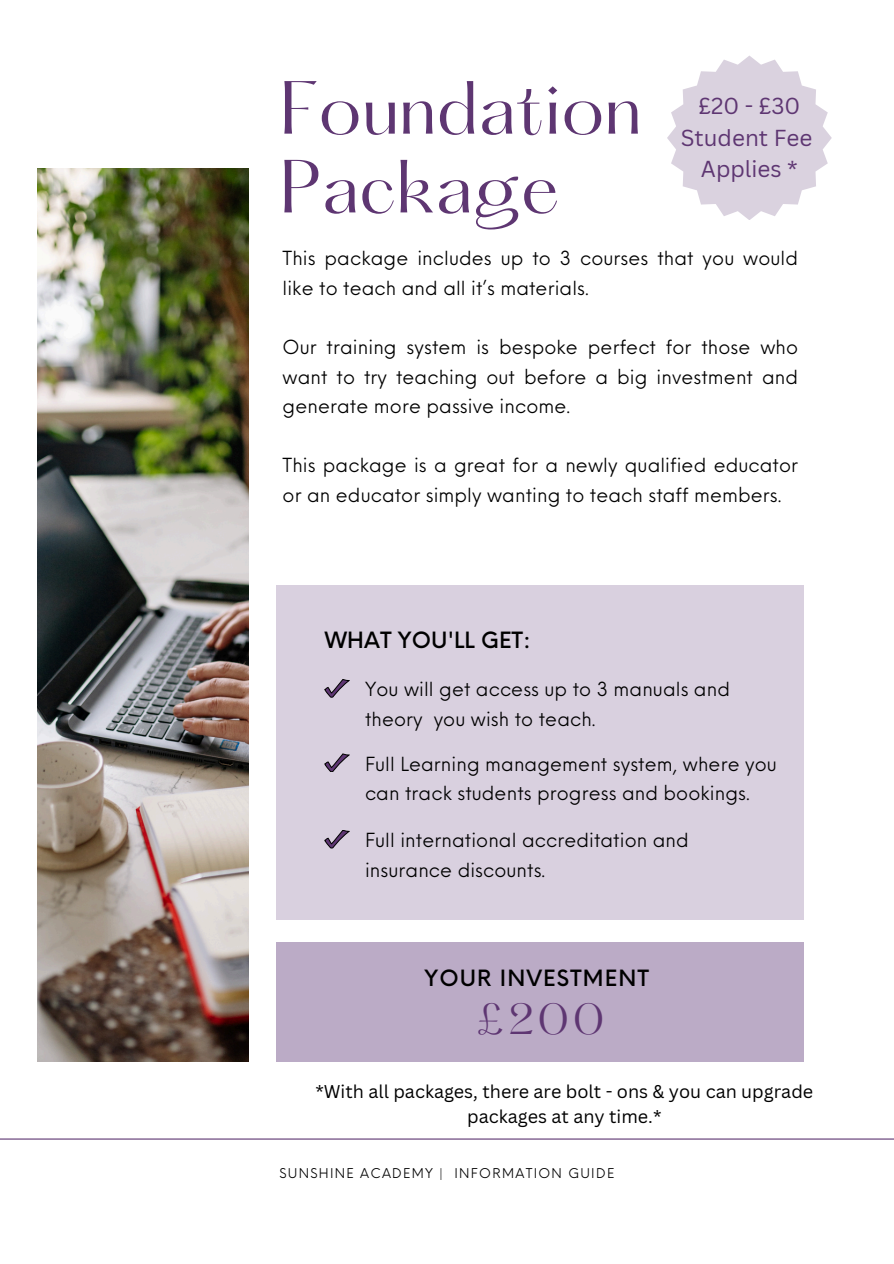
<style>
.page{position:relative;width:894px;height:1264px;background:#fff}
.page>*{position:absolute;margin:0;border:0;box-sizing:border-box;transform-origin:0 0}
.t1{font:65.7px/78.8px "Hatton";color:#5e3672}
.t2{font:37.95px "Hatton";color:#5e3672}
.t3{font:22.5px/31.5px "Canva Sans";color:#5e3672;text-align:center}
.t4{font:500 21.9px "Neue Einstellung";letter-spacing:.005em;color:#000}
.t5{font:500 21.9px "Neue Einstellung";letter-spacing:.05em;color:#000}
.t6{font:18.9px/29.5px "Neue Einstellung";letter-spacing:.005em;color:#000}
.t7{font:18px/24.8px "Canva Sans";color:#000;text-align:center}
.t8{font:13.2px "Neue Einstellung";letter-spacing:.1em;color:#000}
</style>
<div class="page">
<img style="left:38px;top:168px;width:210px;height:893px">
<div style="left:276px;top:585px;width:527px;height:334px;background:#d9d0df"></div>
<svg style="left:325px;top:679px;width:24px;height:18px"></svg>
<svg style="left:325px;top:754px;width:24px;height:18px"></svg>
<svg style="left:325px;top:830px;width:24px;height:18px"></svg>
<div style="left:276px;top:942px;width:527px;height:120px;background:#bbabc6"></div>
<hr style="left:0;top:1138px;width:893px;height:1px;background:#5e3672">
<svg style="left:667px;top:56px;width:164px;height:164px"></svg>
<h1 class="t1" style="left:280px;top:76px;width:364px">Foundation<br>Package</h1>
<h3 class="t3" style="left:680px;top:90px;width:133px">£20 - £30<br>Student Fee<br>Applies *</h3>
<h5 class="t6" style="left:282px;top:242px;width:517px">This package includes up to 3 courses that you would like to teach and all it’s materials.</h5>
<p class="t6" style="left:282px;top:330px;width:517px;text-align:justify">Our training system is bespoke perfect for those who want to try teaching out before a big investment and generate more passive income.</p>
<h5 class="t6" style="left:282px;top:448px;width:517px">This package is a great for a newly qualified educator or an educator simply wanting to teach staff members.</h5>
<h5 class="t4" style="left:325px;top:620px;width:207px">WHAT YOU'LL GET:</h5>
<h4 class="t6" style="left:365px;top:672px;width:366px">You will get access up to 3 manuals and theory you wish to teach.</h4>
<h5 class="t6" style="left:365px;top:747px;width:413px">Full Learning management system, where you can track students progress and bookings.</h5>
<h5 class="t6" style="left:365px;top:823px;width:325px">Full international accreditation and insurance discounts.</h5>
<p class="t5" style="left:424px;top:957px;width:226px">YOUR INVESTMENT</p>
<h3 class="t2" style="left:475px;top:1001px;width:131px">£200</h3>
<h5 class="t7" style="left:315px;top:1078px;width:499px">*With all packages, there are bolt - ons &amp; you can upgrade packages at any time.*</h5>
<p class="t8" style="left:279px;top:1161px;width:336px">SUNSHINE ACADEMY | INFORMATION GUIDE</p>
</div>
